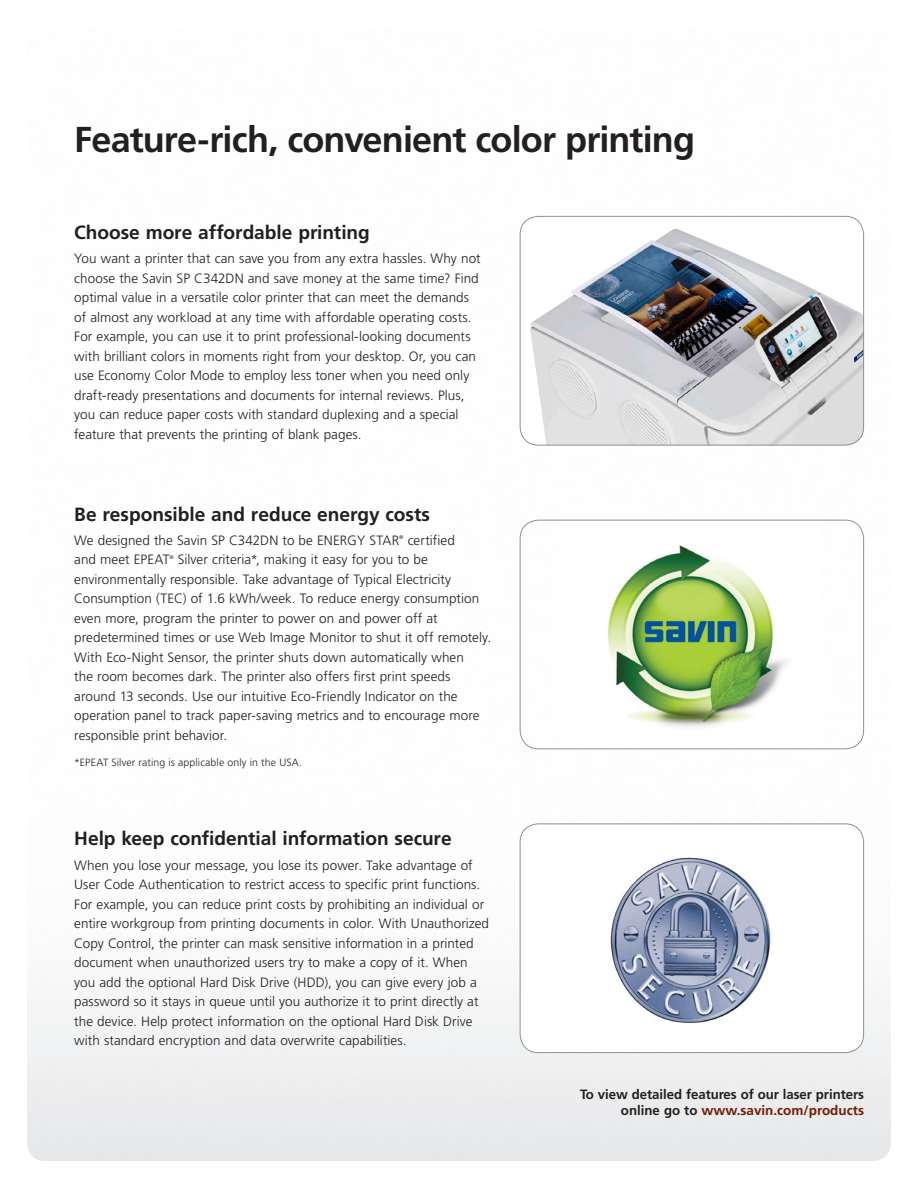
<style>
.page{position:relative;width:918px;height:1188px;background:#fff}
.page>*{position:absolute;margin:0;border:0;box-sizing:border-box;transform-origin:0 0}
.PG2_RIC2012-Pg4_Page{font:700 36px "Frutiger LT Std";letter-spacing:-.025em;color:#231f20}
.PG2_RIC2012-Pg4_Sect{font:700 19.2px "Frutiger LT Std";letter-spacing:-.005em;color:#231f20}
.PG2_RIC2012-Pg4_Sect-2{font:300 13.5px/19.5px "Frutiger LT Std";letter-spacing:.005em;color:#231f20}
.PG2_RIC2012-SpecBody{font:700 13.5px/16.5px "Frutiger LT Std";letter-spacing:-.005em;color:#231f20;text-align:right}
.PG2_RIC2012-Pg4_Sect-3{font:300 10.5px "Frutiger LT Std";letter-spacing:.01em;color:#231f20}
.PG2_RIC2012-Pg4_Sect-4{font:300 5.4px "Frutiger LT Std";color:#231f20}
.s1{color:#751d08}
</style>
<div class="page">
<img style="left:607px;top:543px;width:184px;height:187px">
<div style="left:520px;top:520px;width:344px;height:229px;border:1px solid #8e9290;border-radius:19px"></div>
<svg style="left:520px;top:216px;width:344px;height:229px"></svg>
<img style="left:637px;top:229px;width:36px;height:20px">
<div style="left:520px;top:216px;width:344px;height:230px;border:1px solid #8e9290;border-radius:19px"></div>
<img style="left:610px;top:857px;width:161px;height:166px">
<div style="left:520px;top:824px;width:344px;height:229px;border:1px solid #8e9290;border-radius:19px"></div>
<p class="PG2_RIC2012-Pg4_Page" style="left:74px;top:119px;width:622px">Feature-rich, convenient color printing</p>
<p class="PG2_RIC2012-Pg4_Sect" style="left:74px;top:221px;width:297px">Choose more affordable printing</p>
<p class="PG2_RIC2012-Pg4_Sect-2" style="left:74px;top:249px;width:408px">You want a printer that can save you from any extra hassles. Why not choose the Savin SP C342DN and save money at the same time? Find optimal value in a versatile color printer that can meet the demands of almost any workload at any time with affordable operating costs.<br>For example, you can use it to print professional-looking documents with brilliant colors in moments right from your desktop. Or, you can use Economy Color Mode to employ less toner when you need only draft-ready presentations and documents for internal reviews. Plus, you can reduce paper costs with standard duplexing and a special feature that prevents the printing of blank pages.</p>
<p class="PG2_RIC2012-Pg4_Sect" style="left:74px;top:503px;width:357px">Be responsible and reduce energy costs</p>
<p class="PG2_RIC2012-Pg4_Sect-2" style="left:74px;top:531px;width:326px">We designed the Savin SP C342DN to be ENERGY STAR</p>
<p class="PG2_RIC2012-Pg4_Sect-4" style="left:399px;top:534px;width:6px">®</p>
<p class="PG2_RIC2012-Pg4_Sect-2" style="left:408px;top:531px;width:49px">certified</p>
<p class="PG2_RIC2012-Pg4_Sect-2" style="left:74px;top:550px;width:97px">and meet EPEAT</p>
<p class="PG2_RIC2012-Pg4_Sect-4" style="left:169px;top:554px;width:6px">®</p>
<p class="PG2_RIC2012-Pg4_Sect-2" style="left:74px;top:550px;width:419px;text-indent:104px">Silver criteria*, making it easy for you to be environmentally responsible. Take advantage of Typical Electricity Consumption (TEC) of 1.6 kWh/week. To reduce energy consumption even more, program the printer to power on and power off at predetermined times or use Web Image Monitor to shut it off remotely.<br>With Eco-Night Sensor, the printer shuts down automatically when<br>the room becomes dark. The printer also offers first print speeds around 13 seconds. Use our intuitive Eco-Friendly Indicator on the operation panel to track paper-saving metrics and to encourage more responsible print behavior.</p>
<p class="PG2_RIC2012-Pg4_Sect-3" style="left:74px;top:756px;width:229px">*EPEAT Silver rating is applicable only in the USA.</p>
<p class="PG2_RIC2012-Pg4_Sect" style="left:74px;top:828px;width:379px">Help keep confidential information secure</p>
<p class="PG2_RIC2012-Pg4_Sect-2" style="left:74px;top:856px;width:416px">When you lose your message, you lose its power. Take advantage of User Code Authentication to restrict access to specific print functions.<br>For example, you can reduce print costs by prohibiting an individual or entire workgroup from printing documents in color. With Unauthorized Copy Control, the printer can mask sensitive information in a printed document when unauthorized users try to make a copy of it. When you add the optional Hard Disk Drive (HDD), you can give every job a password so it stays in queue until you authorize it to print directly at the device. Help protect information on the optional Hard Disk Drive with standard encryption and data overwrite capabilities.</p>
<p class="PG2_RIC2012-SpecBody" style="left:580px;top:1086px;width:285px">To view detailed features of our laser printers online go to <span class="s1">www.savin.com/products</span></p>
</div>
